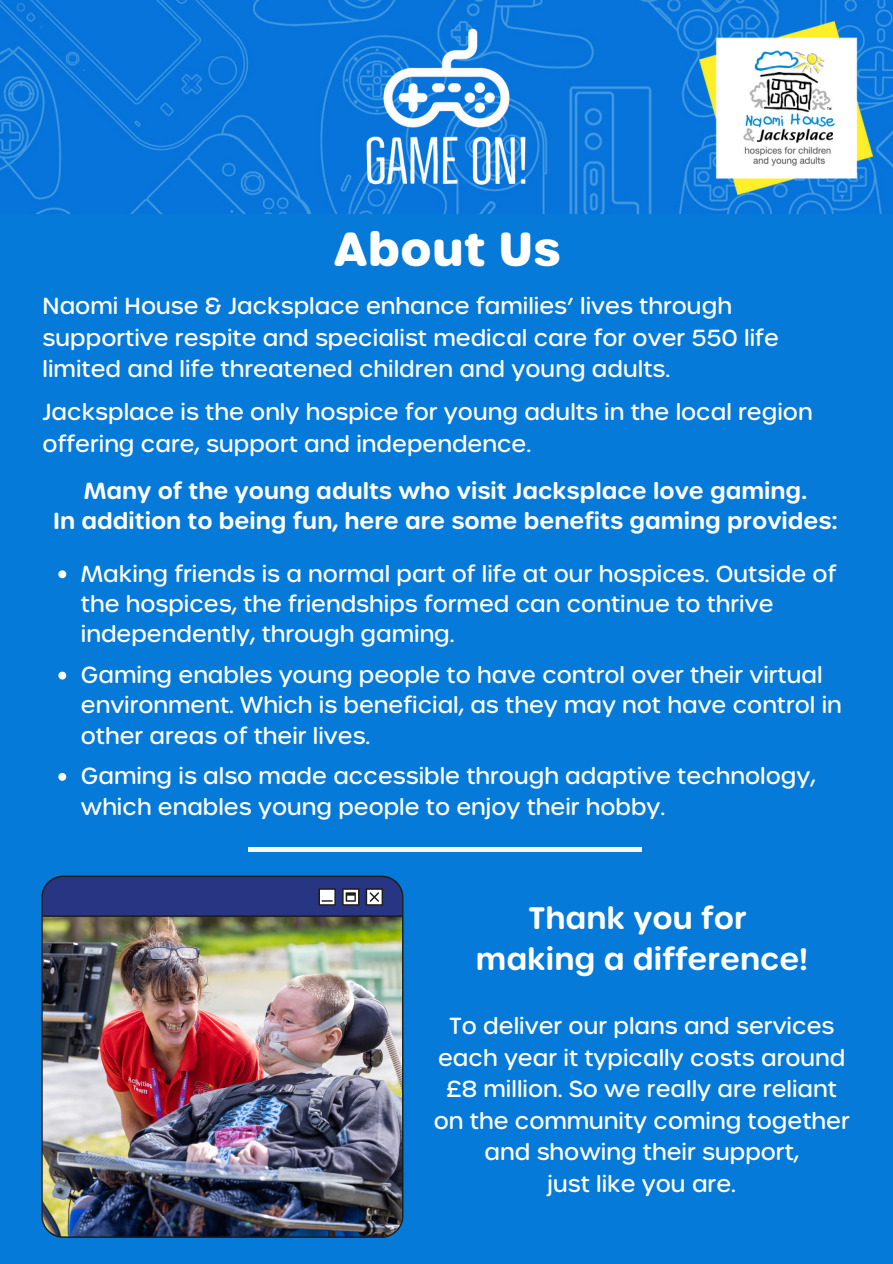
<style>
.page{position:relative;width:893px;height:1264px;background:#fff}
.page>*{position:absolute;margin:0;border:0;box-sizing:border-box;transform-origin:0 0}
.t1{font:700 46.35px "Urbane Rounded";color:#fff}
.t2{font:600 30px/41.7px "Urbane Rounded";color:#fff;text-align:center}
.t3{font:500 22.5px/31.5px "Urbane Rounded";color:#fff}
.t4{font:600 22.5px/30.3px "Urbane Rounded";color:#fff;text-align:center}
</style>
<div class="page">
<div style="left:0;top:0;width:892px;height:1263px;background:#057ad9"></div>
<img style="left:0;top:0;width:892px;height:214px">
<img style="left:699px;top:21px;width:173px;height:173px">
<img style="left:359px;top:21px;width:174px;height:171px">
<img style="left:41px;top:875px;width:362px;height:362px">
<hr style="left:248px;top:847px;width:394px;height:4px;background:#f7f6f1">
<svg style="left:58px;top:570px;width:8px;height:8px"></svg>
<svg style="left:58px;top:671px;width:8px;height:8px"></svg>
<svg style="left:58px;top:773px;width:8px;height:7px"></svg>
<h1 class="t1" style="left:334px;top:219px;width:228px">About Us</h1>
<h3 class="t3" style="left:43px;top:289px;width:737px">Naomi House &amp; Jacksplace enhance families’ lives through supportive respite and specialist medical care for over 550 life limited and life threatened children and young adults.</h3>
<h3 class="t3" style="left:43px;top:395px;width:771px">Jacksplace is the only hospice for young adults in the local region offering care, support and independence.</h3>
<h3 class="t4" style="left:53px;top:474px;width:785px">Many of the young adults who visit Jacksplace love gaming.<br>In addition to being fun, here are some benefits gaming provides:</h3>
<p class="t3" style="left:81px;top:557px;width:757px;line-height:30.3px">Making friends is a normal part of life at our hospices. Outside of the hospices, the friendships formed can continue to thrive independently, through gaming.</p>
<p class="t3" style="left:81px;top:658px;width:762px;line-height:30.3px">Gaming enables young people to have control over their virtual environment. Which is beneficial, as they may not have control in other areas of their lives.</p>
<p class="t3" style="left:81px;top:759px;width:736px;line-height:30.3px">Gaming is also made accessible through adaptive technology, which enables young people to enjoy their hobby.</p>
<p class="t2" style="left:476px;top:895px;width:333px">Thank you for making a difference!</p>
<p class="t3" style="left:434px;top:1009px;width:417px;text-align:center">To deliver our plans and services each year it typically costs around £8 million. So we really are reliant on the community coming together and showing their support,<br>just like you are.</p>
</div>
